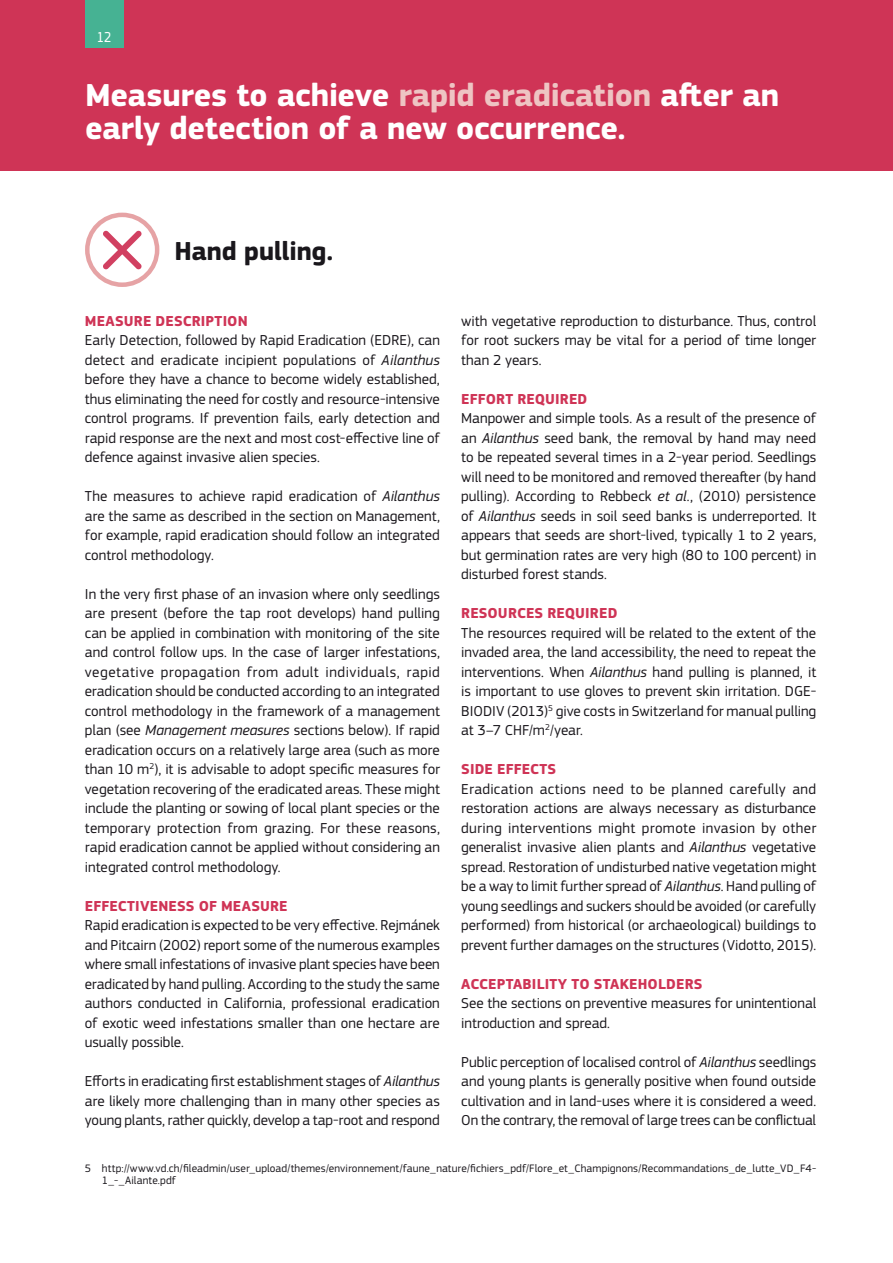
<style>
.page{position:relative;width:893px;height:1263px;background:#fff}
.page>*{position:absolute;margin:0;border:0;box-sizing:border-box;transform-origin:0 0}
.t1{font:700 33px/33px "EC Square Sans Pro";letter-spacing:-.01em;color:#fff}
.t2{font:700 27px "EC Square Sans Pro";color:#1a171c}
.t3{font:15px/19.5px "EC Square Sans Pro";letter-spacing:-.005em;color:#1a171c;text-align:justify}
.t4{font:700 15px "EC Square Sans Pro";letter-spacing:.01em;color:#cf3456}
.t5{font:15px "EC Square Sans Cond Pro";color:#fff}
.t6{font:11.25px/12.8px "EC Square Sans Pro";letter-spacing:.01em;color:#1a171c}
.s1{color:#eec4c3}
.s2{font-style:italic}
</style>
<div class="page">
<div style="left:0;top:0;width:893px;height:170px;background:#cf3456"></div>
<svg style="left:87px;top:215px;width:70px;height:70px"></svg>
<svg style="left:103px;top:230px;width:39px;height:39px"></svg>
<div style="left:85px;top:213px;width:74px;height:74px;border:4px solid #e6a3a5;border-radius:50%"></div>
<div style="left:85px;top:0;width:39px;height:48px;background:#46b293"></div>
<p class="t5" style="left:97px;top:29px;width:16px">12</p>
<h1 class="t1" style="left:85px;top:79px;width:696px">MEASURES TO ACHIEVE <span class="s1">RAPID ERADICATION</span> AFTER AN<br>EARLY DETECTION OF A NEW OCCURRENCE.</h1>
<h2 class="t2" style="left:174px;top:235px;width:160px">HAND PULLING.</h2>
<p class="t3" style="left:461px;top:311px;width:357px">with vegetative reproduction to disturbance. Thus, control for root suckers may be vital for a period of time longer than 2 years.</p>
<p class="t4" style="left:461px;top:390px;width:128px">EFFORT REQUIRED</p>
<p class="t3" style="left:461px;top:409px;width:357px">Manpower and simple tools. As a result of the presence of an <span class="s2">Ailanthus</span> seed bank, the removal by hand may need to be repeated several times in a 2-year period. Seedlings will need to be monitored and removed thereafter (by hand pulling). According to Rebbeck <span class="s2">et al</span>., (2010) persistence of <span class="s2">Ailanthus</span> seeds in soil seed banks is underreported. It appears that seeds are short-lived, typically 1 to 2 years, but germination rates are very high (80 to 100 percent) in disturbed forest stands.</p>
<p class="t4" style="left:461px;top:604px;width:66px">RESOURCES</p>
<p class="t4" style="left:547px;top:604px;width:72px">REQUIRED</p>
<p class="t3" style="left:461px;top:623px;width:357px">The resources required will be related to the extent of the invaded area, the land accessibility, the need to repeat the interventions. When <span class="s2">Ailanthus</span> hand pulling is planned, it is important to use gloves to prevent skin irritation. DGE-BIODIV (2013)<sup>5</sup> give costs in Switzerland for manual pulling at 3–7 CHF/m<sup>2</sup>/year.</p>
<p class="t4" style="left:461px;top:760px;width:95px">SIDE EFFECTS</p>
<p class="t3" style="left:461px;top:779px;width:357px">Eradication actions need to be planned carefully and restoration actions are always necessary as disturbance during interventions might promote invasion by other generalist invasive alien plants and <span class="s2">Ailanthus</span> vegetative spread. Restoration of undisturbed native vegetation might be a way to limit further spread of <span class="s2">Ailanthus</span>. Hand pulling of young seedlings and suckers should be avoided (or carefully performed) from historical (or archaeological) buildings to prevent further damages on the structures (Vidotto, 2015).</p>
<p class="t4" style="left:461px;top:975px;width:10px">ACCE</p>
<p class="t4" style="left:497px;top:975px;width:206px">PTABILITY TO STAKEHOLDERS</p>
<p class="t3" style="left:461px;top:994px;width:357px">See the sections on preventive measures for unintentional introduction and spread.</p>
<p class="t3" style="left:461px;top:1052px;width:357px">Public perception of localised control of <span class="s2">Ailanthus</span> seedlings and young plants is generally positive when found outside cultivation and in land-uses where it is considered a weed.<br>On the contrary, the removal of large trees can be conflictual</p>
<p class="t6" style="left:102px;top:1161px;width:716px;text-indent:-17px">5 http://www.vd.ch/fileadmin/user_upload/themes/environnement/faune_nature/fichiers_pdf/Flore_et_Champignons/Recommandations_de_lutte_VD_F4-<br>1_-_Ailante.pdf</p>
<p class="t4" style="left:85px;top:312px;width:164px">MEASURE DESCRIPTION</p>
<p class="t3" style="left:85px;top:331px;width:357px">Early Detection, followed by Rapid Eradication (EDRE), can detect and eradicate incipient populations of <span class="s2">Ailanthus </span>before they have a chance to become widely established, thus eliminating the need for costly and resource-intensive control programs. If prevention fails, early detection and rapid response are the next and most cost-effective line of defence against invasive alien species.</p>
<p class="t3" style="left:85px;top:487px;width:357px">The measures to achieve rapid eradication of <span class="s2">Ailanthus </span>are the same as described in the section on Management, for example, rapid eradication should follow an integrated control methodology.</p>
<p class="t3" style="left:85px;top:584px;width:357px">In the very first phase of an invasion where only seedlings are present (before the tap root develops) hand pulling can be applied in combination with monitoring of the site and control follow ups. In the case of larger infestations, vegetative propagation from adult individuals, rapid eradication should be conducted according to an integrated control methodology in the framework of a management plan (see <span class="s2">Management measures</span> sections below). If rapid eradication occurs on a relatively large area (such as more than 10 m<sup>2</sup>), it is advisable to adopt specific measures for vegetation recovering of the eradicated areas. These might include the planting or sowing of local plant species or the temporary protection from grazing. For these reasons, rapid eradication cannot be applied without considering an integrated control methodology.</p>
<p class="t4" style="left:85px;top:897px;width:93px">EFFECTIVENESS</p>
<p class="t4" style="left:199px;top:897px;width:89px">OF MEASURE</p>
<p class="t3" style="left:85px;top:916px;width:357px">Rapid eradication is expected to be very effective. Rejmánek and Pitcairn (2002) report some of the numerous examples where small infestations of invasive plant species have been eradicated by hand pulling. According to the study the same authors conducted in California, professional eradication of exotic weed infestations smaller than one hectare are usually possible.</p>
<p class="t3" style="left:85px;top:1072px;width:357px">Efforts in eradicating first establishment stages of <span class="s2">Ailanthus </span>are likely more challenging than in many other species as young plants, rather quickly, develop a tap-root and respond</p>
</div>
